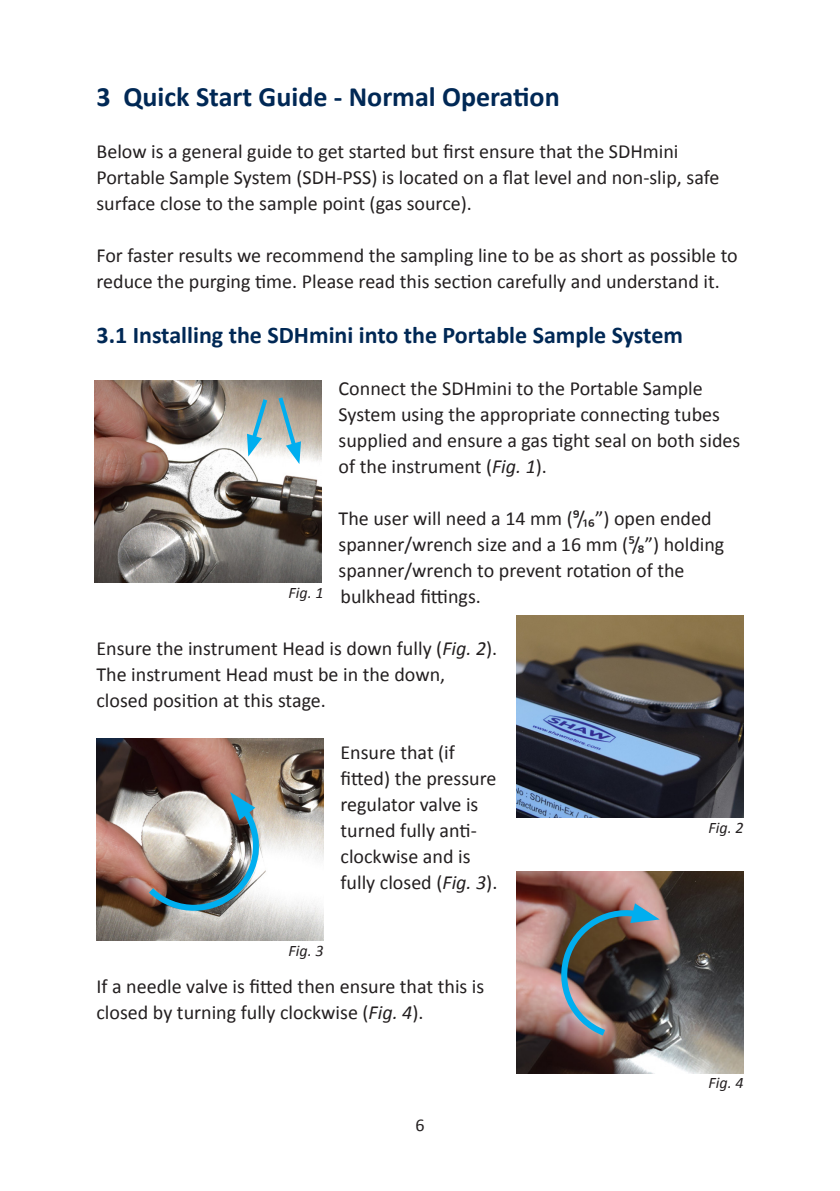
<style>
.page{position:relative;width:840px;height:1191px;background:#fff}
.page>*{position:absolute;margin:0;border:0;box-sizing:border-box;transform-origin:0 0}
.Heading{font:700 28px "Calibri";color:#002855}
.Sub_heading{font:700 24px "Calibri";color:#002855}
.Content{font:20px/26px "Calibri";color:#231f20}
.t1{font:18px "Calibri";color:#231f20}
.t2{font:italic 16px "Calibri";color:#231f20}
.s1{font-style:italic}
</style>
<div class="page">
<img style="left:94px;top:380px;width:227px;height:202px">
<svg style="left:247px;top:393px;width:54px;height:71px;background:#a5bcbe"></svg>
<img style="left:516px;top:616px;width:227px;height:201px">
<img style="left:96px;top:739px;width:227px;height:201px">
<img style="left:142px;top:792px;width:129px;height:122px">
<img style="left:516px;top:872px;width:227px;height:201px">
<img style="left:555px;top:903px;width:104px;height:137px">
<p class="Heading" style="left:96px;top:79px;width:464px">3 Quick Start Guide - Normal Operation</p>
<p class="Content" style="left:96px;top:138px;width:624px">Below is a general guide to get started but first ensure that the SDHmini<br>Portable Sample System (SDH-PSS) is located on a flat level and non-slip, safe surface close to the sample point (gas source).</p>
<p class="Content" style="left:96px;top:242px;width:642px">For faster results we recommend the sampling line to be as short as possible to reduce the purging time. Please read this section carefully and understand it.</p>
<p class="Sub_heading" style="left:96px;top:320px;width:587px">3.1 Installing the SDHmini into the Portable Sample System</p>
<p class="Content" style="left:338px;top:375px;width:403px">Connect the SDHmini to the Portable Sample System using the appropriate connecting tubes supplied and ensure a gas tight seal on both sides of the instrument (<span class="s1">Fig. 1</span>).</p>
<p class="Content" style="left:338px;top:505px;width:387px">The user will need a 14 mm (⁹/₁₆”) open ended spanner/wrench size and a 16 mm (⁵/₈”) holding spanner/wrench to prevent rotation of the bulkhead fittings.</p>
<p class="Content" style="left:96px;top:635px;width:402px">Ensure the instrument Head is down fully (<span class="s1">Fig. 2</span>).</p>
<p class="Content" style="left:96px;top:661px;width:350px">The instrument Head must be in the down, closed position at this stage.</p>
<p class="Content" style="left:340px;top:739px;width:158px">Ensure that (if fitted) the pressure regulator valve is turned fully anti&shy;clockwise and is fully closed (<span class="s1">Fig. 3</span>).</p>
<p class="t2" style="left:288px;top:581px;width:36px">Fig. 1</p>
<p class="t2" style="left:708px;top:817px;width:36px">Fig. 2</p>
<p class="t2" style="left:288px;top:940px;width:36px">Fig. 3</p>
<p class="Content" style="left:96px;top:973px;width:389px">If a needle valve is fitted then ensure that this is closed by turning fully clockwise (<span class="s1">Fig. 4</span>).</p>
<p class="t1" style="left:415px;top:1113px;width:11px">6</p>
<p class="t2" style="left:708px;top:1072px;width:36px">Fig. 4</p>
</div>
